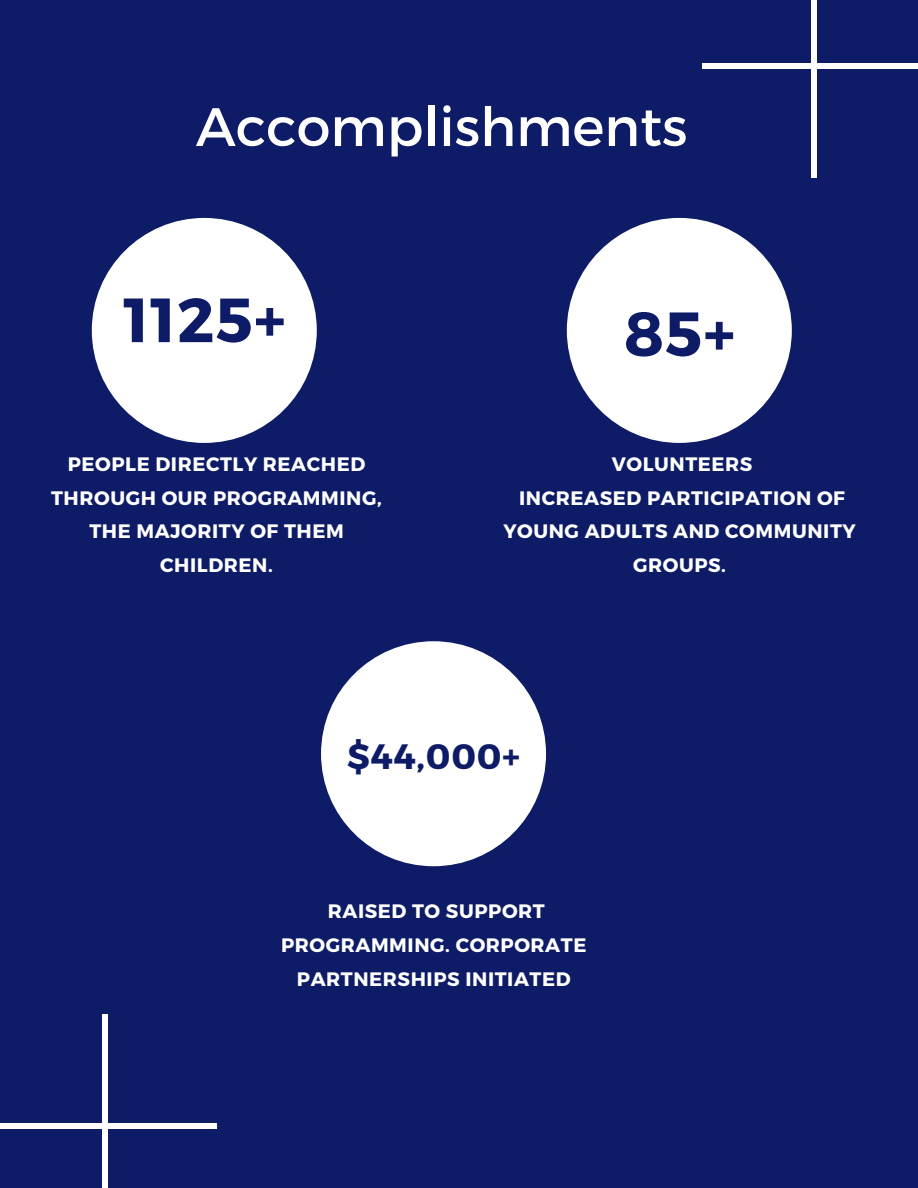
<style>
.page{position:relative;width:918px;height:1188px;background:#0e1b66}
.page>*{position:absolute;margin:0;border:0;box-sizing:border-box;transform-origin:0 0}
.t1{font:700 62.25px "Montserrat";letter-spacing:.02em;color:#0e1b66}
.t2{font:54px "Montserrat";color:#fff}
.t3{font:700 35.25px "Montserrat";color:#0e1b66}
.t4{font:700 19.5px/33.9px "Montserrat";letter-spacing:.03em;color:#fff;text-align:center}
</style>
<div class="page">
<div style="left:567px;top:218px;width:225px;height:225px;background:#fff;border-radius:50%"></div>
<div style="left:811px;top:0;width:6px;height:178px;background:#fff"></div>
<div style="left:703px;top:64px;width:215px;height:5px;background:#fff"></div>
<div style="left:102px;top:1014px;width:6px;height:174px;background:#fff"></div>
<div style="left:0;top:1123px;width:217px;height:5px;background:#fff"></div>
<div style="left:92px;top:218px;width:225px;height:225px;background:#fff;border-radius:50%"></div>
<div style="left:321px;top:641px;width:225px;height:225px;background:#fff;border-radius:50%"></div>
<p class="t2" style="left:196px;top:92px;width:493px">Accomplishments</p>
<p class="t1" style="left:123px;top:280px;width:164px">1125+</p>
<p class="t4" style="left:51px;top:446px;width:332px">PEOPLE DIRECTLY REACHED<br>THROUGH OUR PROGRAMMING,<br>THE MAJORITY OF THEM<br>CHILDREN.</p>
<p class="t1" style="left:624px;top:293px;width:113px">85+</p>
<p class="t4" style="left:612px;top:446px;width:142px">VOLUNTEERS</p>
<p class="t4" style="left:503px;top:480px;width:354px">INCREASED PARTICIPATION OF<br>YOUNG ADULTS AND COMMUNITY<br>GROUPS.</p>
<p class="t3" style="left:347px;top:733px;width:175px">$44,000+</p>
<p class="t4" style="left:281px;top:893px;width:307px">RAISED TO SUPPORT<br>PROGRAMMING. CORPORATE<br>PARTNERSHIPS INITIATED</p>
</div>
